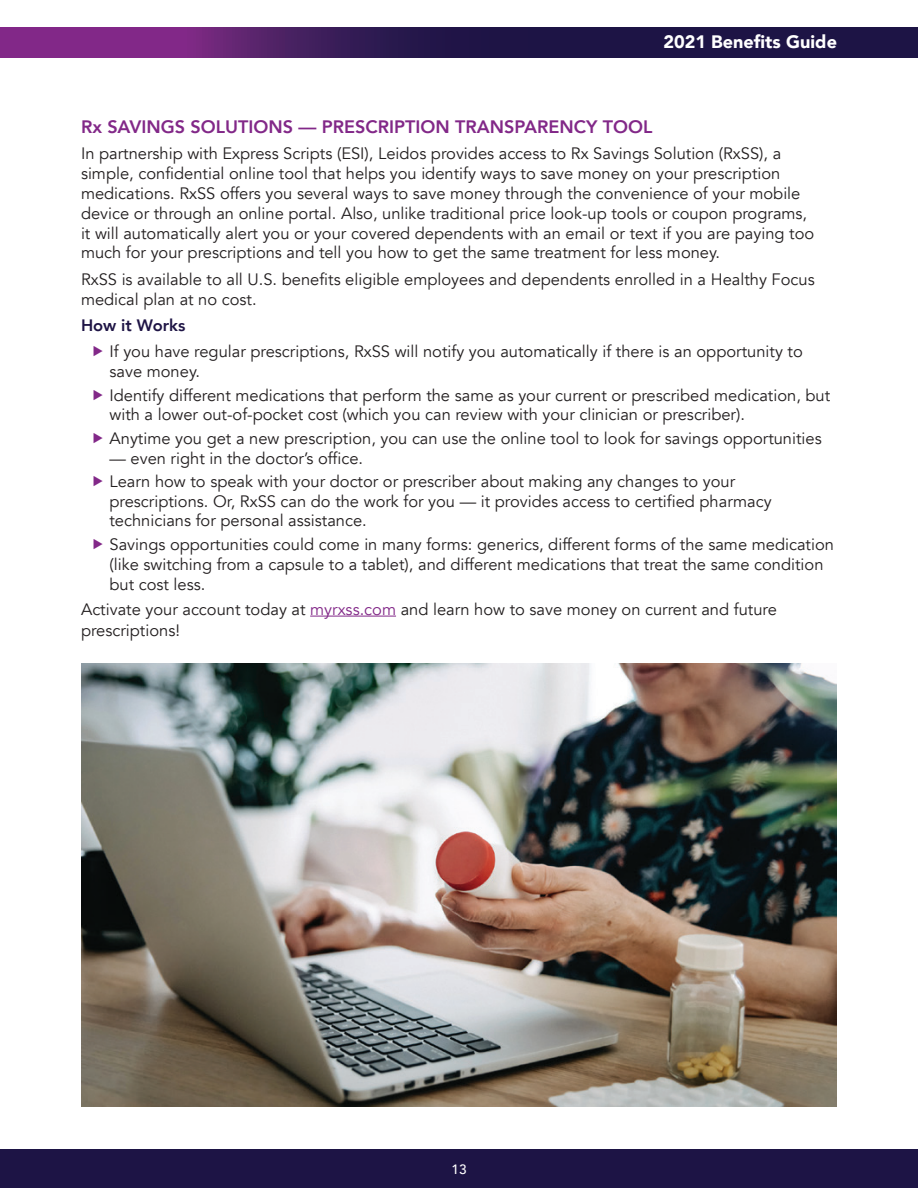
<style>
.page{position:relative;width:918px;height:1188px;background:#fff}
.page>*{position:absolute;margin:0;border:0;box-sizing:border-box;transform-origin:0 0}
.t1{font:800 18px "Avenir";color:#822888}
.t2{font:900 18px "Avenir";color:#fff}
.t3{font:16.5px/19.8px "Avenir";color:#231f20}
.t4{font:800 16.5px "Avenir";color:#1e1445}
.t5{font:500 13.5px "Avenir";color:#fff}
.s1{color:#822888}
</style>
<div class="page">
<div style="left:0;top:1149px;width:918px;height:39px;background:#1d1445"></div>
<svg style="left:0;top:27px;width:918px;height:30px;background:#3d1b5a"></svg>
<hr style="left:310px;top:616px;width:86px;height:1px;background:#822888">
<img style="left:81px;top:663px;width:756px;height:444px">
<p class="t2" style="left:663px;top:26px;width:175px">2021 Benefits Guide</p>
<p class="t1" style="left:81px;top:112px;width:573px">Rx SAVINGS SOLUTIONS — PRESCRIPTION TRANSPARENCY TOOL</p>
<p class="t3" style="left:81px;top:144px;width:735px">In partnership with Express Scripts (ESI), Leidos provides access to Rx Savings Solution (RxSS), a simple, confidential online tool that helps you identify ways to save money on your prescription medications. RxSS offers you several ways to save money through the convenience of your mobile device or through an online portal. Also, unlike traditional price look-up tools or coupon programs, it will automatically alert you or your covered dependents with an email or text if you are paying too much for your prescriptions and tell you how to get the same treatment for less money.</p>
<p class="t3" style="left:81px;top:270px;width:735px">RxSS is available to all U.S. benefits eligible employees and dependents enrolled in a Healthy Focus medical plan at no cost.</p>
<p class="t4" style="left:81px;top:313px;width:106px">How it Works</p>
<p class="t3" style="left:110px;top:342px;width:695px">If you have regular prescriptions, RxSS will notify you automatically if there is an opportunity to save money.</p>
<p class="t3" style="left:110px;top:386px;width:722px">Identify different medications that perform the same as your current or prescribed medication, but with a lower out-of-pocket cost (which you can review with your clinician or prescriber).</p>
<p class="t3" style="left:110px;top:429px;width:714px">Anytime you get a new prescription, you can use the online tool to look for savings opportunities</p>
<p class="t3" style="left:110px;top:446px;width:627px;line-height:23.9px">— even right in the doctor’s office.<br>Learn how to speak with your doctor or prescriber about making any changes to your</p>
<p class="t3" style="left:110px;top:492px;width:664px">prescriptions. Or, RxSS can do the work for you — it provides access to certified pharmacy technicians for personal assistance.</p>
<p class="t3" style="left:110px;top:535px;width:726px">Savings opportunities could come in many forms: generics, different forms of the same medication (like switching from a capsule to a tablet), and different medications that treat the same condition but cost less.</p>
<p class="t3" style="left:81px;top:599px;width:697px;line-height:21px">Activate your account today at <span class="s1">myrxss.com</span> and learn how to save money on current and future prescriptions!</p>
<p class="t5" style="left:451px;top:1158px;width:17px">13</p>
</div>
